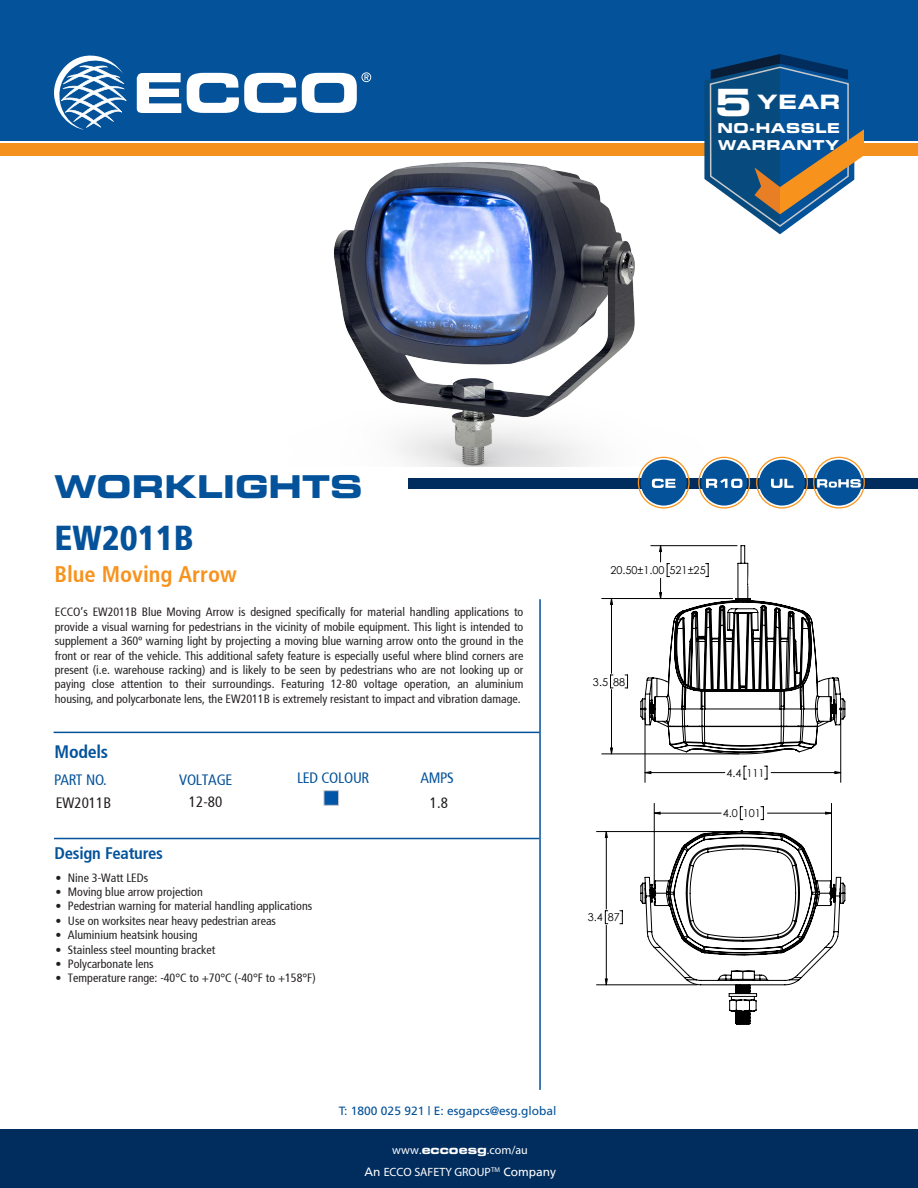
<style>
.page{position:relative;width:918px;height:1188px;background:#fff}
.page>*{position:absolute;margin:0;border:0;box-sizing:border-box;transform-origin:0 0}
.t1{font:37.5px "Eurostile LT Std Bold Ex 2";color:#fff}
.t2{font:900 condensed 34.5px "Frutiger 77";color:#04529a}
.t3{font:31.5px "Eurostile LT Std Bold Ex 2";color:#04529a}
.t4{font:700 condensed 22.5px "Frutiger 67";color:#f7931d}
.t5{font:19.8px "Eurostile LT Std Bold Ex 2";color:#fff}
.t6{font:700 condensed 18px "Frutiger 67";letter-spacing:-.015em;color:#04529a}
.t7{font:700 condensed 16.65px "Frutiger 67";letter-spacing:-.015em;color:#04529a}
.t8{font:condensed 15px "Frutiger 57";letter-spacing:-.015em;color:#04529a}
.t9{font:condensed 15px "Frutiger 57";color:#231f20}
.t10{font:13.65px/16.5px "Eurostile LT Std Bold Ex 2";letter-spacing:.035em;color:#fff}
.t11{font:condensed 12px/14.4px "Frutiger 57";color:#231f20;text-align:justify}
.t12{font:12px/21.9px "Myriad Pro";color:#fff;text-align:center}
.t13{font:12px "Frutiger";color:#04529a}
.t14{font:10.8px "Century Gothic";color:#000}
.s1{font-family:"Eurostile LT Std Bold Ex 2"}
.s2{font-family:"Frutiger LT"}
</style>
<div class="page">
<img style="left:255px;top:140px;width:448px;height:327px">
<div style="left:409px;top:478px;width:509px;height:11px;background:#002d5e"></div>
<div style="left:0;top:144px;width:918px;height:12px;background:#f4911d"></div>
<div style="left:0;top:0;width:918px;height:140px;background:#04529a"></div>
<svg style="left:137px;top:73px;width:44px;height:41px"></svg>
<svg style="left:187px;top:73px;width:109px;height:40px"></svg>
<svg style="left:54px;top:56px;width:72px;height:74px"></svg>
<svg style="left:302px;top:72px;width:69px;height:41px"></svg>
<svg style="left:704px;top:54px;width:160px;height:180px"></svg>
<div style="left:0;top:1129px;width:918px;height:59px;background:#002d5e"></div>
<hr style="left:54px;top:732px;width:486px;height:1px;background:#04529a">
<hr style="left:54px;top:838px;width:485px;height:1px;background:#04529a">
<hr style="left:539px;top:599px;width:2px;height:491px;background:#04529a">
<svg style="left:765px;top:766px;width:3px;height:6px"></svg>
<hr style="left:840px;top:713px;width:1px;height:69px;background:#000">
<hr style="left:645px;top:713px;width:1px;height:69px;background:#000">
<hr style="left:597px;top:831px;width:141px;height:1px;background:#000">
<hr style="left:597px;top:985px;width:100px;height:1px;background:#000">
<hr style="left:602px;top:598px;width:130px;height:1px;background:#000">
<hr style="left:602px;top:754px;width:137px;height:1px;background:#000">
<svg style="left:605px;top:772px;width:236px;height:213px"></svg>
<svg style="left:610px;top:545px;width:236px;height:210px"></svg>
<svg style="left:640px;top:831px;width:206px;height:194px"></svg>
<div style="left:323px;top:790px;width:16px;height:16px;background:#0156a8;border:1px solid #c7c8ca"></div>
<svg style="left:756px;top:457px;width:109px;height:52px"></svg>
<svg style="left:638px;top:457px;width:52px;height:52px"></svg>
<svg style="left:698px;top:457px;width:52px;height:52px"></svg>
<h1 class="t1" style="left:715px;top:76px;width:39px">5</h1>
<p class="t10" style="left:718px;top:120px;width:124px">NO-HASSLE<br>WARRANTY</p>
<h3 class="t5" style="left:757px;top:88px;width:85px">YEAR</h3>
<h3 class="t3" style="left:55px;top:465px;width:310px">WORKLIGHTS</h3>
<h2 class="t2" style="left:55px;top:517px;width:140px">EW2011B</h2>
<h3 class="t4" style="left:55px;top:561px;width:184px">Blue Moving Arrow</h3>
<p class="t14" style="left:610px;top:563px;width:97px">20.50±1.00 521±25</p>
<p class="t11" style="left:55px;top:605px;width:470px">ECCO’s EW2011B Blue Moving Arrow is designed specifically for material handling applications to provide a visual warning for pedestrians in the vicinity of mobile equipment. This light is intended to supplement a 360º warning light by projecting a moving blue warning arrow onto the ground in the front or rear of the vehicle. This additional safety feature is especially useful where blind corners are present (i.e. warehouse racking) and is likely to be seen by pedestrians who are not looking up or paying close attention to their surroundings. Featuring 12-80 voltage operation, an aluminium housing, and polycarbonate lens, the EW2011B is extremely resistant to impact and vibration damage.</p>
<p class="t6" style="left:55px;top:741px;width:55px">Models</p>
<p class="t8" style="left:179px;top:771px;width:55px">VOLTAGE</p>
<p class="t8" style="left:297px;top:769px;width:74px">LED COLOUR</p>
<p class="t9" style="left:189px;top:793px;width:35px">12-80</p>
<p class="t8" style="left:54px;top:771px;width:54px">PART NO.</p>
<p class="t8" style="left:420px;top:769px;width:35px">AMPS</p>
<p class="t9" style="left:56px;top:794px;width:57px">EW2011B</p>
<p class="t9" style="left:430px;top:794px;width:19px">1.8</p>
<p class="t7" style="left:55px;top:844px;width:110px">Design Features</p>
<p class="t11" style="left:56px;top:870px;width:94px">• Nine 3-Watt LEDs</p>
<p class="t11" style="left:56px;top:885px;width:149px">• Moving blue arrow projection</p>
<p class="t11" style="left:56px;top:899px;width:258px">• Pedestrian warning for material handling applications</p>
<p class="t11" style="left:56px;top:914px;width:222px">• Use on worksites near heavy pedestrian areas</p>
<p class="t11" style="left:56px;top:928px;width:144px">• Aluminium heatsink housing</p>
<p class="t11" style="left:56px;top:942px;width:161px">• Stainless steel mounting bracket</p>
<p class="t11" style="left:56px;top:957px;width:100px">• Polycarbonate lens</p>
<p class="t11" style="left:56px;top:971px;width:262px">• Temperature range: -40°C to +70°C (-40°F to +158°F)</p>
<p class="t14" style="left:593px;top:674px;width:34px">3.5 88</p>
<p class="t14" style="left:588px;top:910px;width:34px">3.4 87</p>
<p class="t14" style="left:726px;top:765px;width:40px">4.4 111</p>
<p class="t14" style="left:723px;top:806px;width:40px">4.0 101</p>
<p class="t13" style="left:339px;top:1104px;width:219px">T: 1800 025 921 | E: esgapcs@esg.global</p>
<p class="t12" style="left:364px;top:1139px;width:193px">www.<span class="s1">eccoesg</span>.com/au<br><span class="s2">An</span> ECCO SAFETY GROUP<sup>TM</sup> <span class="s2">Company</span></p>
</div>
